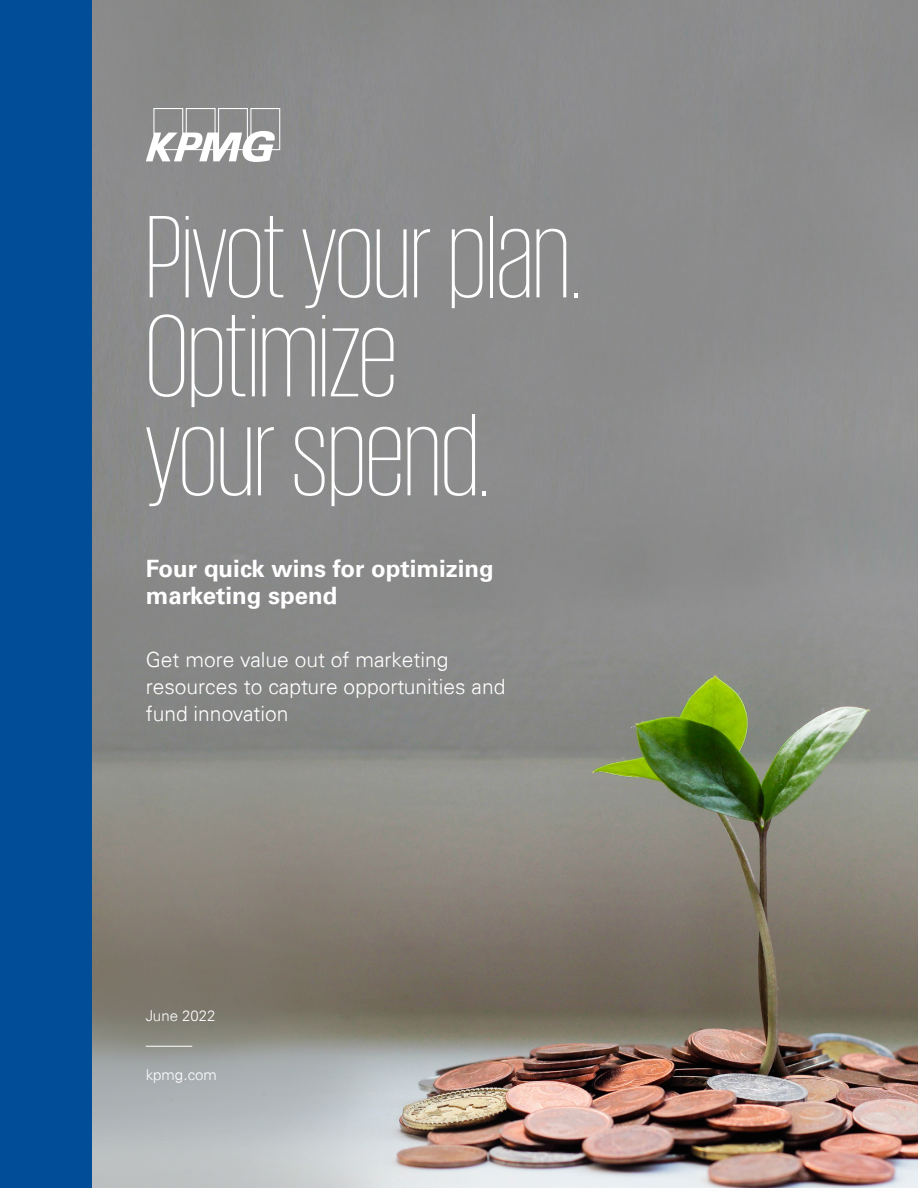
<style>
.page{position:relative;width:918px;height:1188px;background:#fff}
.page>*{position:absolute;margin:0;border:0;box-sizing:border-box;transform-origin:0 0}
.Title_112_pt{font:200 120px/99px "KPMG";color:#fff}
.Cover_Subhead_Bold{font:700 24px/27px "Univers 65";color:#fff}
.Cover_Subhead_Bold-2{font:300 21px/27px "Univers 45";color:#fff}
.Cover_Copy_10pt_Blue{font:300 15px "Univers 45";color:#fff}
</style>
<div class="page">
<img style="left:92px;top:0;width:826px;height:1188px">
<svg style="left:146px;top:108px;width:134px;height:54px"></svg>
<div style="left:0;top:0;width:92px;height:1188px;background:#014d97"></div>
<hr style="left:146px;top:1046px;width:46px;height:1px;background:#fff">
<p class="Title_112_pt" style="left:146px;top:205px;width:437px">Pivot your plan.<br>Optimize<br>your spend.</p>
<p class="Cover_Subhead_Bold" style="left:146px;top:555px;width:349px">Four quick wins for optimizing marketing spend</p>
<p class="Cover_Subhead_Bold-2" style="left:146px;top:646px;width:361px">Get more value out of marketing resources to capture opportunities and fund innovation</p>
<p class="Cover_Copy_10pt_Blue" style="left:146px;top:1007px;width:71px">June 2022</p>
<p class="Cover_Copy_10pt_Blue" style="left:146px;top:1066px;width:73px">kpmg.com</p>
</div>
